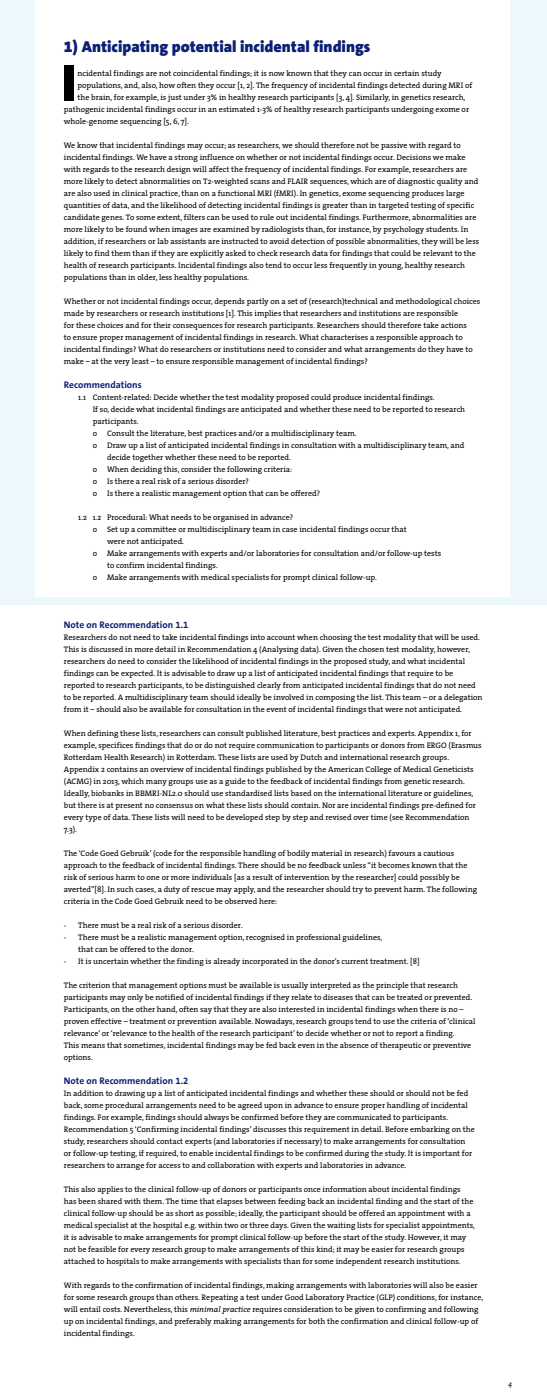
<style>
.page{position:relative;width:547px;height:1400px;background:#fff}
.page>*{position:absolute;margin:0;border:0;box-sizing:border-box;transform-origin:0 0}
.t1{font:900 52.28px "The Sans B9";color:#000}
.t2{font:900 16px "The Sans B9";color:#0c2074}
.t3{font:700 9.6px "The Sans B7";color:#0c2074}
.t4{font:8px/12px "The Serif";color:#000}
.t5{font:italic 6.8px "The Serif";color:#000}
.s1{font-style:italic}
</style>
<div class="page">
<div style="left:0;top:0;width:546px;height:605px;background:#edf8fc"></div>
<div style="left:35px;top:0;width:474px;height:597px;background:#fff"></div>
<h2 class="t2" style="left:64px;top:38px;width:308px">1) Anticipating potential incidental findings</h2>
<h1 class="t1" style="left:61px;top:54px;width:16px">I</h1>
<p class="t4" style="left:77px;top:67px;width:365px">ncidental findings are not coincidental findings; it is now known that they can occur in certain study</p>
<p class="t4" style="left:77px;top:79px;width:396px">populations, and, also, how often they occur [1, 2]. The frequency of incidental findings detected during MRI of</p>
<p class="t4" style="left:77px;top:91px;width:389px">the brain, for example, is just under 3% in healthy research participants [3, 4]. Similarly, in genetics research,</p>
<p class="t4" style="left:64px;top:103px;width:406px">pathogenic incidental findings occur in an estimated 1-3% of healthy research participants undergoing exome or</p>
<p class="t4" style="left:64px;top:115px;width:127px">whole-genome sequencing [5, 6, 7].</p>
<p class="t4" style="left:64px;top:139px;width:417px">We know that incidental findings may occur; as researchers, we should therefore not be passive with regard to incidental findings. We have a strong influence on whether or not incidental findings occur. Decisions we make with regards to the research design will affect the frequency of incidental findings. For example, researchers are more likely to detect abnormalities on T2-weighted scans and FLAIR sequences, which are of diagnostic quality and are also used in clinical practice, than on a functional MRI (fMRI). In genetics, exome sequencing produces large quantities of data, and the likelihood of detecting incidental findings is greater than in targeted testing of specific candidate genes. To some extent, filters can be used to rule out incidental findings. Furthermore, abnormalities are more likely to be found when images are examined by radiologists than, for instance, by psychology students. In addition, if researchers or lab assistants are instructed to avoid detection of possible abnormalities, they will be less likely to find them than if they are explicitly asked to check research data for findings that could be relevant to the health of research participants. Incidental findings also tend to occur less frequently in young, healthy research populations than in older, less healthy populations.</p>
<p class="t4" style="left:64px;top:295px;width:418px">Whether or not incidental findings occur, depends partly on a set of (research)technical and methodological choices made by researchers or research institutions [1]. This implies that researchers and institutions are responsible<br>for these choices and for their consequences for research participants. Researchers should therefore take actions<br>to ensure proper management of incidental findings in research. What characterises a responsible approach to incidental findings? What do researchers or institutions need to consider and what arrangements do they have to make – at the very least – to ensure responsible management of incidental findings?</p>
<p class="t3" style="left:64px;top:380px;width:79px">Recommendations</p>
<p class="t4" style="left:93px;top:391px;width:374px;text-indent:-14px">1.1 Content-related: Decide whether the test modality proposed could produce incidental findings.<br>If so, decide what incidental findings are anticipated and whether these need to be reported to research participants.<br>o</p>
<p class="t4" style="left:107px;top:427px;width:251px">Consult the literature, best practices and/or a multidisciplinary team.</p>
<p class="t4" style="left:93px;top:439px;width:6px">o</p>
<p class="t4" style="left:107px;top:439px;width:358px">Draw up a list of anticipated incidental findings in consultation with a multidisciplinary team, and decide together whether these need to be reported.</p>
<p class="t4" style="left:93px;top:463px;width:6px">o</p>
<p class="t4" style="left:107px;top:463px;width:187px">When deciding this, consider the following criteria:</p>
<p class="t4" style="left:93px;top:475px;width:6px">o</p>
<p class="t4" style="left:107px;top:475px;width:143px">Is there a real risk of a serious disorder?</p>
<p class="t4" style="left:93px;top:487px;width:6px">o</p>
<p class="t4" style="left:107px;top:487px;width:214px">Is there a realistic management option that can be offered?</p>
<p class="t4" style="left:93px;top:511px;width:202px;text-indent:-14px">1.2 1.2 Procedural: What needs to be organised in advance? o</p>
<p class="t4" style="left:107px;top:523px;width:301px">Set up a committee or multidisciplinary team in case incidental findings occur that were not anticipated.</p>
<p class="t4" style="left:93px;top:547px;width:6px">o</p>
<p class="t4" style="left:107px;top:547px;width:335px">Make arrangements with experts and/or laboratories for consultation and/or follow-up tests to confirm incidental findings.</p>
<p class="t4" style="left:93px;top:571px;width:6px">o</p>
<p class="t4" style="left:107px;top:571px;width:271px">Make arrangements with medical specialists for prompt clinical follow-up.</p>
<p class="t3" style="left:64px;top:620px;width:126px">Note on Recommendation 1.1</p>
<p class="t4" style="left:64px;top:631px;width:420px">Researchers do not need to take incidental findings into account when choosing the test modality that will be used.<br>This is discussed in more detail in Recommendation 4 (Analysing data). Given the chosen test modality, however, researchers do need to consider the likelihood of incidental findings in the proposed study, and what incidental findings can be expected. It is advisable to draw up a list of anticipated incidental findings that require to be reported to research participants, to be distinguished clearly from anticipated incidental findings that do not need to be reported. A multidisciplinary team should ideally be involved in composing the list. This team – or a delegation from it – should also be available for consultation in the event of incidental findings that were not anticipated.</p>
<p class="t4" style="left:64px;top:727px;width:419px">When defining these lists, researchers can consult published literature, best practices and experts. Appendix 1, for example, specifices findings that do or do not require communication to participants or donors from ERGO (Erasmus Rotterdam Health Research) in Rotterdam. These lists are used by Dutch and international research groups.<br>Appendix 2 contains an overview of incidental findings published by the American College of Medical Geneticists (ACMG) in 2013, which many groups use as a guide to the feedback of incidental findings from genetic research.<br>Ideally, biobanks in BBMRI-NL2.0 should use standardised lists based on the international literature or guidelines, but there is at present no consensus on what these lists should contain. Nor are incidental findings pre-defined for every type of data. These lists will need to be developed step by step and revised over time (see Recommendation 7.3).</p>
<p class="t4" style="left:64px;top:847px;width:414px">The ‘Code Goed Gebruik’ (code for the responsible handling of bodily material in research) favours a cautious approach to the feedback of incidental findings. There should be no feedback unless “it becomes known that the risk of serious harm to one or more individuals [as a result of intervention by the researcher] could possibly be averted”[8]. In such cases, a duty of rescue may apply, and the researcher should try to prevent harm. The following criteria in the Code Goed Gebruik need to be observed here:</p>
<p class="t4" style="left:64px;top:919px;width:180px">- There must be a real risk of a serious disorder.</p>
<p class="t4" style="left:78px;top:931px;width:305px;text-indent:-14px">- There must be a realistic management option, recognised in professional guidelines, that can be offered to the donor.</p>
<p class="t4" style="left:64px;top:955px;width:357px">- It is uncertain whether the finding is already incorporated in the donor’s current treatment. [8]</p>
<p class="t4" style="left:64px;top:979px;width:413px">The criterion that management options must be available is usually interpreted as the principle that research participants may only be notified of incidental findings if they relate to diseases that can be treated or prevented.<br>Participants, on the other hand, often say that they are also interested in incidental findings when there is no – proven effective – treatment or prevention available. Nowadays, research groups tend to use the criteria of ‘clinical relevance’ or ‘relevance to the health of the research participant’ to decide whether or not to report a finding.<br>This means that sometimes, incidental findings may be fed back even in the absence of therapeutic or preventive options.</p>
<p class="t3" style="left:64px;top:1076px;width:126px">Note on Recommendation 1.2</p>
<p class="t4" style="left:64px;top:1087px;width:412px">In addition to drawing up a list of anticipated incidental findings and whether these should or should not be fed back, some procedural arrangements need to be agreed upon in advance to ensure proper handling of incidental findings. For example, findings should always be confirmed before they are communicated to participants.<br>Recommendation 5 ‘Confirming incidental findings’ discusses this requirement in detail. Before embarking on the study, researchers should contact experts (and laboratories if necessary) to make arrangements for consultation or follow-up testing, if required, to enable incidental findings to be confirmed during the study. It is important for researchers to arrange for access to and collaboration with experts and laboratories in advance.</p>
<p class="t4" style="left:64px;top:1183px;width:412px">This also applies to the clinical follow-up of donors or participants once information about incidental findings has been shared with them. The time that elapses between feeding back an incidental finding and the start of the clinical follow-up should be as short as possible; ideally, the participant should be offered an appointment with a medical specialist at the hospital e.g. within two or three days. Given the waiting lists for specialist appointments, it is advisable to make arrangements for prompt clinical follow-up before the start of the study. However, it may not be feasible for every research group to make arrangements of this kind; it may be easier for research groups attached to hospitals to make arrangements with specialists than for some independent research institutions.</p>
<p class="t4" style="left:64px;top:1279px;width:420px">With regards to the confirmation of incidental findings, making arrangements with laboratories will also be easier for some research groups than others. Repeating a test under Good Laboratory Practice (GLP) conditions, for instance, will entail costs. Nevertheless, this <span class="s1">minimal practice</span> requires consideration to be given to confirming and following up on incidental findings, and preferably making arrangements for both the confirmation and clinical follow-up of incidental findings.</p>
<p class="t5" style="left:508px;top:1378px;width:5px">4</p>
</div>
